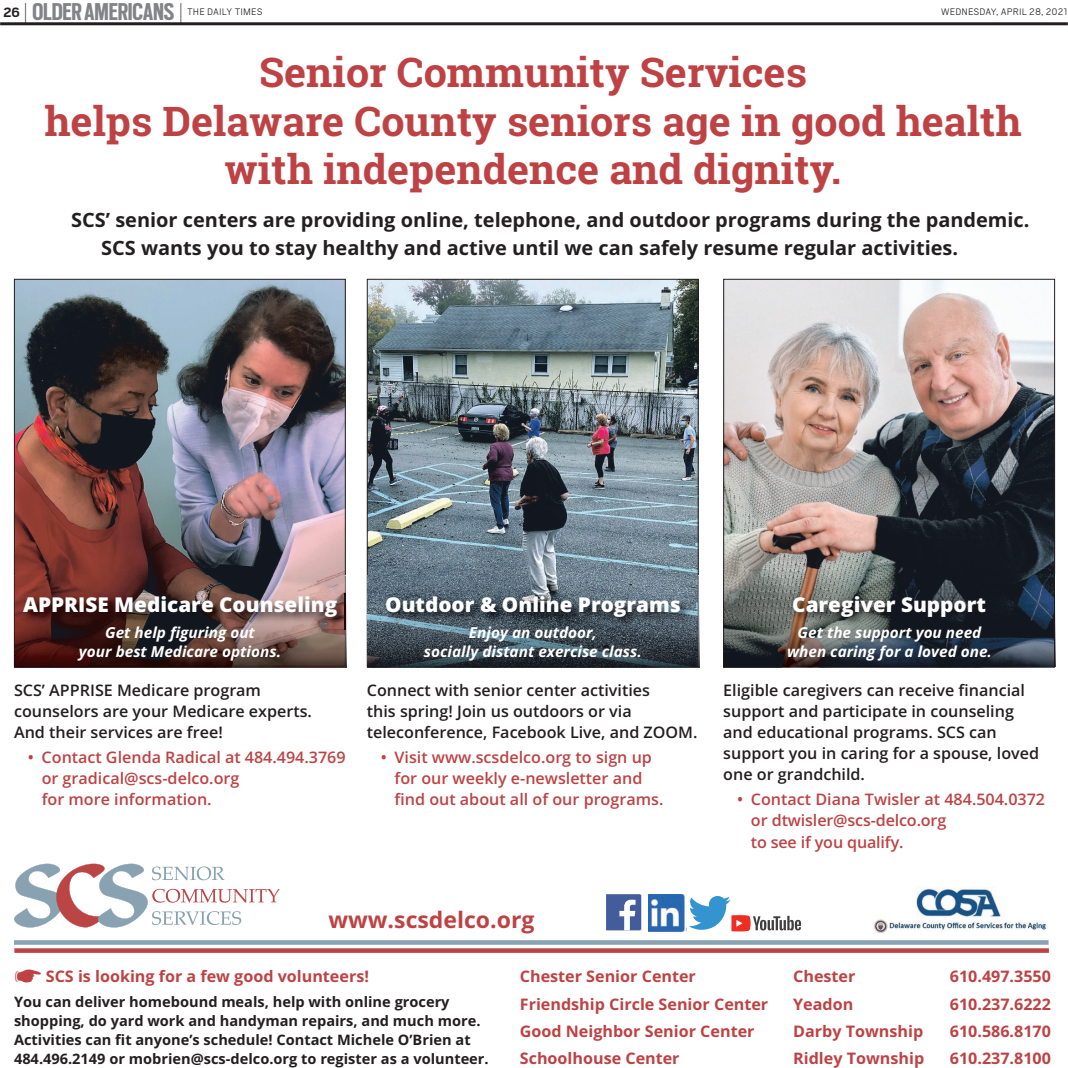
<style>
.page{position:relative;width:1068px;height:1068px;background:#fff}
.page>*{position:absolute;margin:0;border:0;box-sizing:border-box;transform-origin:0 0}
.t1{font:700 40.95px/48.4px "Roboto Slab";color:#be4244;text-align:center}
.t2{font:700 27px "Scout Cond";letter-spacing:-.005em;color:#818386}
.t3{font:700 22.65px "Open Sans";color:#be4244}
.t4{font:800 20.4px "Open Sans";color:#fff}
.t5{font:700 19.65px/27.3px "Open Sans";color:#231f20}
.t6{font:600 15.9px/21.1px "Open Sans";color:#231f20}
.t7{font:600 15.9px/21.1px "Open Sans";color:#be4244}
.t8{font:700 15.9px "Open Sans";color:#be4244}
.t9{font:italic 700 15.15px/18.9px "Open Sans";color:#fff;text-align:center}
.t10{font:700 15px "Cub Scout";color:#231f20}
.t11{font:700 14.4px/18.9px "Open Sans";color:#231f20}
.t12{font:300 10.5px "Cub Scout";letter-spacing:.01em;color:#231f20}
.s1{font-family:"Cub Scout";font-weight:300;font-size:25.8px;color:#231f20}
</style>
<div class="page">
<img style="left:16px;top:281px;width:328px;height:295px">
<img style="left:14px;top:576px;width:331px;height:91px">
<svg style="left:14px;top:864px;width:266px;height:64px"></svg>
<svg style="left:606px;top:930px;width:35px;height:1px"></svg>
<svg style="left:606px;top:894px;width:35px;height:36px"></svg>
<img style="left:648px;top:894px;width:39px;height:37px">
<svg style="left:689px;top:896px;width:112px;height:35px"></svg>
<img style="left:872px;top:888px;width:175px;height:46px">
<div style="left:14px;top:948px;width:1035px;height:5px;background:#be4244"></div>
<div style="left:14px;top:940px;width:1035px;height:5px;background:#88a2b1"></div>
<img style="left:369px;top:281px;width:328px;height:295px">
<img style="left:368px;top:576px;width:330px;height:91px">
<img style="left:383px;top:593px;width:309px;height:36px">
<img style="left:725px;top:281px;width:328px;height:294px">
<hr style="left:1055px;top:575px;width:1px;height:92px;background:#231f20">
<img style="left:724px;top:575px;width:331px;height:92px">
<img style="left:790px;top:594px;width:208px;height:35px">
<img style="left:21px;top:593px;width:326px;height:36px">
<img style="left:345px;top:593px;width:1px;height:36px">
<hr style="left:0;top:22px;width:1068px;height:3px;background:#231f20">
<h2 class="t2" style="left:24px;top:-3px;width:160px"><span class="s1">|</span> OLDERAMERICANS <span class="s1">|</span></h2>
<p class="t10" style="left:3px;top:4px;width:19px">26</p>
<p class="t12" style="left:187px;top:6px;width:77px">THE DAILY TIMES</p>
<p class="t12" style="left:941px;top:6px;width:129px">WEDNESDAY, APRIL 28, 2021</p>
<h1 class="t1" style="left:44px;top:48px;width:979px">Senior Community Services<br>helps Delaware County seniors age in good health with independence and dignity.</h1>
<p class="t5" style="left:101px;top:206px;width:930px;text-indent:-30px">SCS’ senior centers are providing online, telephone, and outdoor programs during the pandemic.<br>SCS wants you to stay healthy and active until we can safely resume regular activities.</p>
<p class="t4" style="left:23px;top:589px;width:316px">APPRISE Medicare Counseling</p>
<p class="t9" style="left:79px;top:623px;width:204px">Get help figuring out<br>your best Medicare options.</p>
<p class="t4" style="left:385px;top:589px;width:297px">Outdoor &amp; Online Programs</p>
<p class="t9" style="left:424px;top:623px;width:219px">Enjoy an outdoor,<br>socially distant exercise class.</p>
<p class="t4" style="left:792px;top:589px;width:195px">Caregiver Support</p>
<p class="t9" style="left:787px;top:623px;width:206px">Get the support you need when caring for a loved one.</p>
<p class="t6" style="left:14px;top:679px;width:299px">SCS’ APPRISE Medicare program counselors are your Medicare experts.<br>And their services are free!</p>
<p class="t7" style="left:42px;top:746px;width:306px;text-indent:-14px">• Contact Glenda Radical at 484.494.3769 or gradical@scs-delco.org<br>for more information.</p>
<p class="t6" style="left:367px;top:679px;width:332px">Connect with senior center activities<br>this spring! Join us outdoors or via teleconference, Facebook Live, and ZOOM.</p>
<p class="t7" style="left:395px;top:746px;width:270px;text-indent:-14px">• Visit www.scsdelco.org to sign up for our weekly e-newsletter and find out about all of our programs.</p>
<p class="t6" style="left:723px;top:679px;width:317px">Eligible caregivers can receive financial support and participate in counseling and educational programs. SCS can support you in caring for a spouse, loved one or grandchild.</p>
<p class="t7" style="left:751px;top:788px;width:296px;text-indent:-14px">• Contact Diana Twisler at 484.504.0372 or dtwisler@scs-delco.org<br>to see if you qualify.</p>
<h3 class="t3" style="left:329px;top:903px;width:208px">www.scsdelco.org</h3>
<p class="t8" style="left:46px;top:965px;width:325px">SCS is looking for a few good volunteers!</p>
<p class="t11" style="left:14px;top:992px;width:476px">You can deliver homebound meals, help with online grocery shopping, do yard work and handyman repairs, and much more.<br>Activities can fit anyone’s schedule! Contact Michele O’Brien at 484.496.2149 or mobrien@scs-delco.org to register as a volunteer.</p>
<p class="t8" style="left:520px;top:965px;width:178px">Chester Senior Center</p>
<p class="t8" style="left:793px;top:965px;width:64px">Chester</p>
<p class="t8" style="left:950px;top:965px;width:103px">610.497.3550</p>
<p class="t8" style="left:520px;top:993px;width:250px">Friendship Circle Senior Center</p>
<p class="t8" style="left:793px;top:993px;width:62px">Yeadon</p>
<p class="t8" style="left:950px;top:993px;width:103px">610.237.6222</p>
<p class="t8" style="left:520px;top:1020px;width:236px">Good Neighbor Senior Center</p>
<p class="t8" style="left:793px;top:1020px;width:131px">Darby Township</p>
<p class="t8" style="left:950px;top:1020px;width:103px">610.586.8170</p>
<p class="t8" style="left:520px;top:1047px;width:161px">Schoolhouse Center</p>
<p class="t8" style="left:793px;top:1047px;width:133px">Ridley Township</p>
<p class="t8" style="left:950px;top:1047px;width:103px">610.237.8100</p>
</div>
